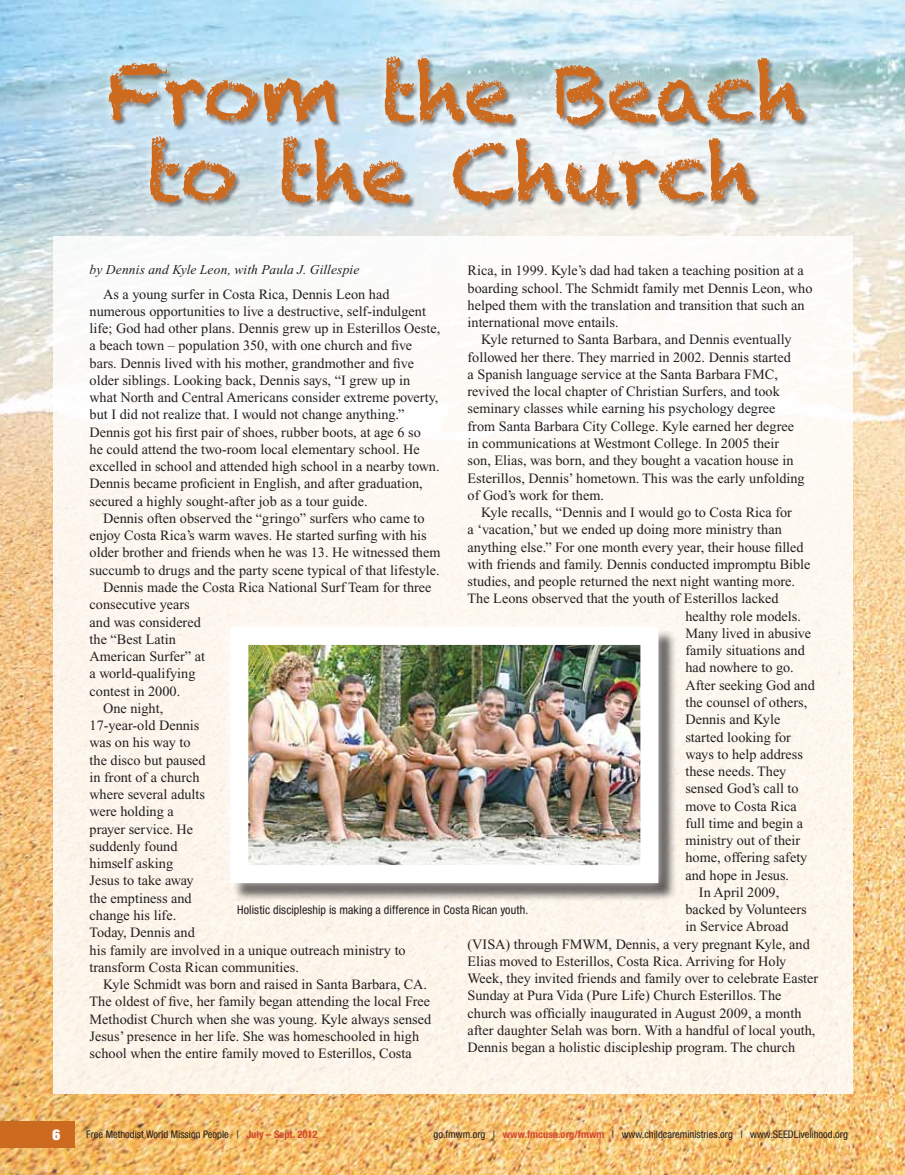
<style>
.page{position:relative;width:905px;height:1175px;background:#fff}
.page>*{position:absolute;margin:0;border:0;box-sizing:border-box;transform-origin:0 0}
.t1{font:80.1px/80.1px "Chalkduster";letter-spacing:-.015em;color:#cc6a1f;text-align:center}
.t2{font:900 expanded 15px "Helvetica Neue";color:#fff}
.t3{font:14.25px/17.2px "Times New Roman";color:#231f20}
.t4{font:italic 13.5px "Times New Roman";letter-spacing:.01em;color:#231f20}
.t5{font:condensed 12px "Helvetica Neue";letter-spacing:.01em;color:#231f20}
.t6{font:condensed 10.5px "Helvetica Neue";color:#231f20}
.s1{font-weight:700;color:#d54930}
</style>
<div class="page">
<img style="left:0;top:0;width:904px;height:1174px">
<div style="left:0;top:1120px;width:75px;height:27px;background:#cc6a1f"></div>
<div style="left:53px;top:236px;width:800px;height:857px;background:#fdf8f0"></div>
<div style="left:99px;top:48px;width:714px;height:167px;background:#fff;opacity:.75"></div>
<div style="left:232px;top:629px;width:445px;height:272px;background:#231f20;opacity:.75"></div>
<div style="left:220px;top:617px;width:448px;height:275px;background:#fff;opacity:.75"></div>
<img style="left:249px;top:646px;width:390px;height:218px">
<div style="left:230px;top:627px;width:428px;height:256px;border:18px solid #fff"></div>
<h1 class="t1" style="left:106px;top:53px;width:701px">From the Beach to the Church</h1>
<p class="t4" style="left:90px;top:263px;width:271px">by Dennis and Kyle Leon, with Paula J. Gillespie</p>
<p class="t3" style="left:90px;top:285px;width:352px;text-indent:13px">As a young surfer in Costa Rica, Dennis Leon had numerous opportunities to live a destructive, self-indulgent life; God had other plans. Dennis grew up in Esterillos Oeste, a beach town – population 350, with one church and five bars. Dennis lived with his mother, grandmother and five older siblings. Looking back, Dennis says, “I grew up in what North and Central Americans consider extreme poverty, but I did not realize that. I would not change anything.” Dennis got his first pair of shoes, rubber boots, at age 6 so<br>he could attend the two-room local elementary school. He excelled in school and attended high school in a nearby town.<br>Dennis became proficient in English, and after graduation, secured a highly sought-after job as a tour guide.</p>
<p class="t3" style="left:103px;top:509px;width:323px">Dennis often observed the “gringo” surfers who came to</p>
<p class="t3" style="left:90px;top:527px;width:338px">enjoy Costa Rica’s warm waves. He started surfing with his</p>
<p class="t3" style="left:90px;top:544px;width:352px">older brother and friends when he was 13. He witnessed them</p>
<p class="t3" style="left:90px;top:561px;width:352px">succumb to drugs and the party scene typical of that lifestyle.</p>
<p class="t3" style="left:103px;top:578px;width:330px">Dennis made the Costa Rica National Surf Team for three</p>
<p class="t3" style="left:90px;top:596px;width:102px">consecutive years</p>
<p class="t3" style="left:90px;top:613px;width:113px">and was considered</p>
<p class="t3" style="left:90px;top:630px;width:88px">the “Best Latin</p>
<p class="t3" style="left:90px;top:647px;width:117px">American Surfer” at</p>
<p class="t3" style="left:90px;top:665px;width:107px">a world-qualifying</p>
<p class="t3" style="left:90px;top:682px;width:92px">contest in 2000.</p>
<p class="t3" style="left:103px;top:699px;width:62px">One night,</p>
<p class="t3" style="left:90px;top:716px;width:111px">17-year-old Dennis</p>
<p class="t3" style="left:90px;top:734px;width:102px">was on his way to</p>
<p class="t3" style="left:90px;top:751px;width:118px">the disco but paused</p>
<p class="t3" style="left:90px;top:768px;width:112px">in front of a church</p>
<p class="t3" style="left:90px;top:785px;width:117px">where several adults</p>
<p class="t3" style="left:90px;top:803px;width:86px">were holding a</p>
<p class="t3" style="left:90px;top:820px;width:105px">prayer service. He</p>
<p class="t3" style="left:90px;top:837px;width:89px">suddenly found</p>
<p class="t3" style="left:90px;top:855px;width:85px">himself asking</p>
<p class="t3" style="left:90px;top:872px;width:106px">Jesus to take away</p>
<p class="t3" style="left:90px;top:889px;width:104px">the emptiness and</p>
<p class="t3" style="left:90px;top:906px;width:88px">change his life.</p>
<p class="t3" style="left:90px;top:924px;width:107px">Today, Dennis and</p>
<p class="t3" style="left:90px;top:941px;width:318px">his family are involved in a unique outreach ministry to</p>
<p class="t3" style="left:90px;top:958px;width:211px">transform Costa Rican communities.</p>
<p class="t3" style="left:103px;top:975px;width:325px">Kyle Schmidt was born and raised in Santa Barbara, CA.</p>
<p class="t3" style="left:90px;top:993px;width:342px">The oldest of five, her family began attending the local Free</p>
<p class="t3" style="left:90px;top:1010px;width:343px">Methodist Church when she was young. Kyle always sensed</p>
<p class="t3" style="left:90px;top:1027px;width:331px">Jesus’ presence in her life. She was homeschooled in high</p>
<p class="t3" style="left:90px;top:1044px;width:324px">school when the entire family moved to Esterillos, Costa</p>
<p class="t3" style="left:467px;top:262px;width:346px">Rica, in 1999. Kyle’s dad had taken a teaching position at a boarding school. The Schmidt family met Dennis Leon, who helped them with the translation and transition that such an international move entails.</p>
<p class="t3" style="left:467px;top:331px;width:338px;text-indent:13px">Kyle returned to Santa Barbara, and Dennis eventually followed her there. They married in 2002. Dennis started<br>a Spanish language service at the Santa Barbara FMC, revived the local chapter of Christian Surfers, and took seminary classes while earning his psychology degree from Santa Barbara City College. Kyle earned her degree in communications at Westmont College. In 2005 their son, Elias, was born, and they bought a vacation house in Esterillos, Dennis’ hometown. This was the early unfolding of God’s work for them.</p>
<p class="t3" style="left:481px;top:504px;width:312px">Kyle recalls, “Dennis and I would go to Costa Rica for</p>
<p class="t3" style="left:467px;top:521px;width:316px">a ‘vacation,’ but we ended up doing more ministry than</p>
<p class="t3" style="left:467px;top:538px;width:337px">anything else.” For one month every year, their house filled</p>
<p class="t3" style="left:467px;top:555px;width:344px">with friends and family. Dennis conducted impromptu Bible</p>
<p class="t3" style="left:467px;top:573px;width:329px">studies, and people returned the next night wanting more.</p>
<p class="t3" style="left:467px;top:590px;width:312px">The Leons observed that the youth of Esterillos lacked</p>
<p class="t3" style="left:685px;top:607px;width:117px">healthy role models.</p>
<p class="t3" style="left:685px;top:624px;width:127px">Many lived in abusive</p>
<p class="t3" style="left:685px;top:642px;width:121px">family situations and</p>
<p class="t3" style="left:685px;top:659px;width:110px">had nowhere to go.</p>
<p class="t3" style="left:685px;top:676px;width:131px">After seeking God and</p>
<p class="t3" style="left:685px;top:693px;width:123px">the counsel of others,</p>
<p class="t3" style="left:685px;top:711px;width:96px">Dennis and Kyle</p>
<p class="t3" style="left:685px;top:728px;width:107px">started looking for</p>
<p class="t3" style="left:685px;top:745px;width:119px">ways to help address</p>
<p class="t3" style="left:685px;top:762px;width:102px">these needs. They</p>
<p class="t3" style="left:685px;top:780px;width:115px">sensed God’s call to</p>
<p class="t3" style="left:685px;top:797px;width:113px">move to Costa Rica</p>
<p class="t3" style="left:685px;top:814px;width:119px">full time and begin a</p>
<p class="t3" style="left:685px;top:831px;width:116px">ministry out of their</p>
<p class="t3" style="left:685px;top:849px;width:123px">home, offering safety</p>
<p class="t3" style="left:685px;top:866px;width:105px">and hope in Jesus.</p>
<p class="t3" style="left:699px;top:883px;width:82px">In April 2009,</p>
<p class="t3" style="left:685px;top:900px;width:123px">backed by Volunteers</p>
<p class="t3" style="left:685px;top:918px;width:105px">in Service Abroad</p>
<p class="t3" style="left:467px;top:935px;width:344px">(VISA) through FMWM, Dennis, a very pregnant Kyle, and</p>
<p class="t3" style="left:467px;top:952px;width:320px">Elias moved to Esterillos, Costa Rica. Arriving for Holy</p>
<p class="t3" style="left:467px;top:969px;width:352px">Week, they invited friends and family over to celebrate Easter</p>
<p class="t3" style="left:467px;top:987px;width:315px">Sunday at Pura Vida (Pure Life) Church Esterillos. The</p>
<p class="t3" style="left:467px;top:1004px;width:335px">church was officially inaugurated in August 2009, a month</p>
<p class="t3" style="left:467px;top:1021px;width:349px">after daughter Selah was born. With a handful of local youth,</p>
<p class="t3" style="left:467px;top:1038px;width:329px">Dennis began a holistic discipleship program. The church</p>
<p class="t5" style="left:237px;top:903px;width:292px">Holistic discipleship is making a difference in Costa Rican youth.</p>
<p class="t2" style="left:52px;top:1124px;width:9px">6</p>
<p class="t6" style="left:86px;top:1128px;width:233px">Free Methodist World Mission People | <span class="s1">July – Sept. 2012</span></p>
<p class="t6" style="left:433px;top:1128px;width:416px">go.fmwm.org | <span class="s1">www.fmcusa.org/fmwm</span> | www.childcareministries.org | www.SEEDLivelihood.org</p>
</div>
